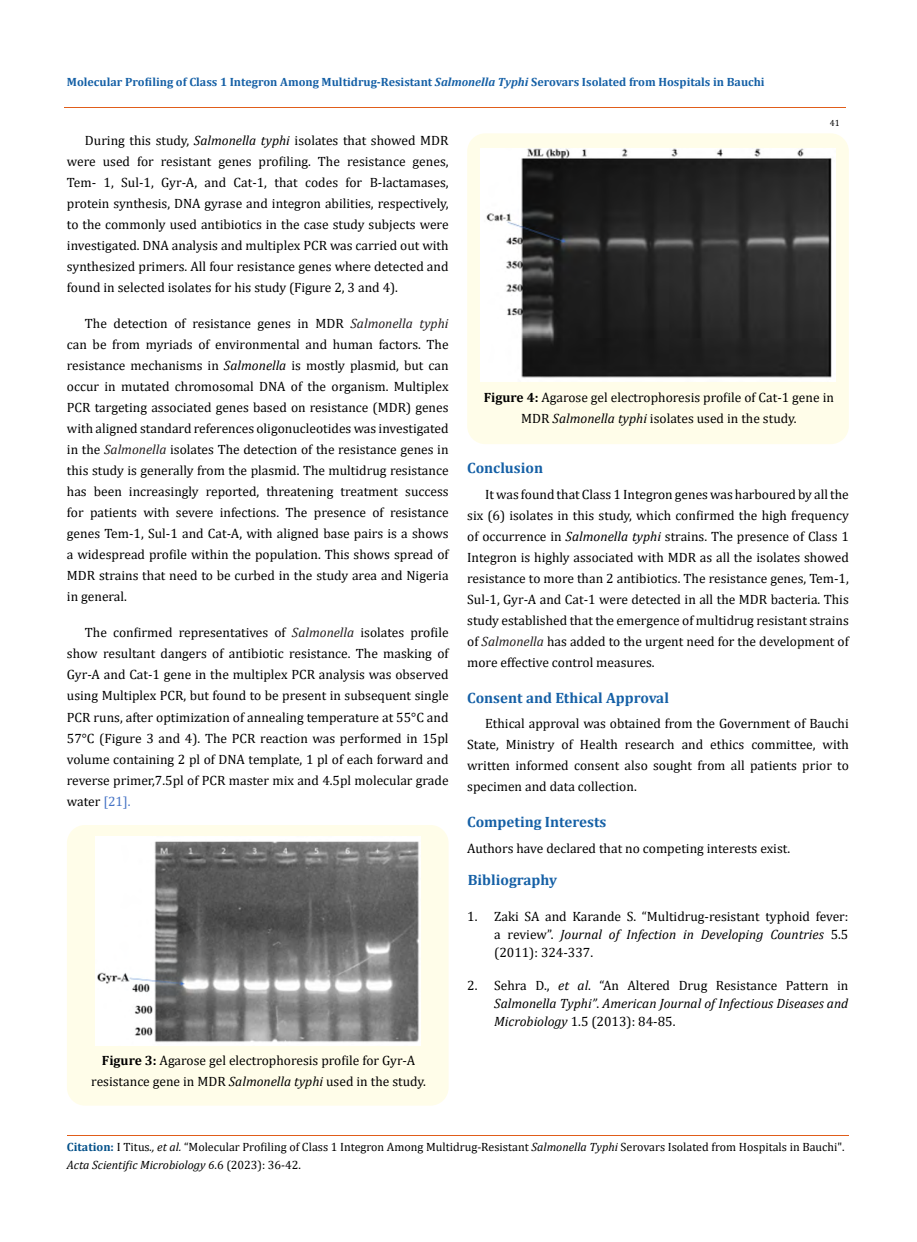
<style>
.page{position:relative;width:917px;height:1242px;background:#fff}
.page>*{position:absolute;margin:0;border:0;box-sizing:border-box;transform-origin:0 0}
.t1{font:700 15px "Cambria";color:#1560a6}
.t2{font:13.5px/21px "Cambria";color:#000;text-align:justify}
.t3{font:italic 13.5px/18px "Cambria";color:#000;text-align:justify}
.t4{font:12px/18px "Cambria";color:#000}
.t5{font:700 12px "Cambria";color:#1560a6}
.t6{font:9px "Cambria";color:#000}
.s1{font-style:italic}
.s2{font-style:italic;color:#231f20}
.s3{color:#4472c4}
.s4{font-weight:700}
.s5{font-style:normal}
.s6{font-weight:700;color:#035089}
</style>
<div class="page">
<div style="left:67px;top:825px;width:381px;height:281px;background:#fffde9;border-radius:18px"></div>
<img style="left:95px;top:836px;width:325px;height:209px">
<div style="left:467px;top:133px;width:381px;height:311px;background:#fffde9;border-radius:18px"></div>
<img style="left:480px;top:148px;width:355px;height:233px">
<hr style="left:64px;top:108px;width:781px;height:1px;background:#e05d1a">
<hr style="left:67px;top:1136px;width:781px;height:1px;background:#e05d1a">
<p class="t5" style="left:67px;top:73px;width:699px">Molecular Profiling of Class 1 Integron Among Multidrug-Resistant <span class="s1">Salmonella Typhi</span> Serovars Isolated from Hospitals in Bauchi</p>
<p class="t6" style="left:829px;top:118px;width:11px">41</p>
<p class="t2" style="left:67px;top:130px;width:383px;text-indent:18px">During this study, <span class="s1">Salmonella typhi</span> isolates that showed MDR were used for resistant genes profiling. The resistance genes, Tem- 1, Sul-1, Gyr-A, and Cat-1, that codes for B-lactamases, protein synthesis, DNA gyrase and integron abilities, respectively, to the commonly used antibiotics in the case study subjects were investigated. DNA analysis and multiplex PCR was carried out with synthesized primers. All four resistance genes where detected and found in selected isolates for his study (Figure 2, 3 and 4).</p>
<p class="t2" style="left:67px;top:313px;width:383px;text-indent:18px">The detection of resistance genes in MDR <span class="s2">Salmonella typhi </span>can be from myriads of environmental and human factors. The resistance mechanisms in <span class="s1">Salmonella</span> is mostly plasmid, but can occur in mutated chromosomal DNA of the organism. Multiplex PCR targeting associated genes based on resistance (MDR) genes with aligned standard references oligonucleotides was investigated in the <span class="s2">Salmonella</span> isolates The detection of the resistance genes in this study is generally from the plasmid. The multidrug resistance has been increasingly reported, threatening treatment success for patients with severe infections. The presence of resistance genes Tem-1, Sul-1 and Cat-A, with aligned base pairs is a shows a widespread profile within the population. This shows spread of MDR strains that need to be curbed in the study area and Nigeria in general.</p>
<p class="t2" style="left:67px;top:622px;width:383px;text-indent:18px">The confirmed representatives of <span class="s2">Salmonella</span> isolates profile show resultant dangers of antibiotic resistance. The masking of Gyr-A and Cat-1 gene in the multiplex PCR analysis was observed using Multiplex PCR, but found to be present in subsequent single PCR runs, after optimization of annealing temperature at 55°C and 57°C (Figure 3 and 4). The PCR reaction was performed in 15pl volume containing 2 pl of DNA template, 1 pl of each forward and reverse primer,7.5pl of PCR master mix and 4.5pl molecular grade water <span class="s3">[21].</span></p>
<p class="t2" style="left:91px;top:1050px;width:336px;text-align:center"><span class="s4">Figure 3:</span> Agarose gel electrophoresis profile for Gyr-A resistance gene in MDR <span class="s1">Salmonella typhi</span> used in the study.</p>
<p class="t2" style="left:483px;top:386px;width:352px;text-align:center"><span class="s4">Figure 4:</span> Agarose gel electrophoresis profile of Cat-1 gene in<br>MDR <span class="s1">Salmonella typhi</span> isolates used in the study.</p>
<p class="t1" style="left:467px;top:458px;width:77px">Conclusion</p>
<p class="t2" style="left:467px;top:484px;width:383px;text-indent:18px">It was found that Class 1 Integron genes was harboured by all the six (6) isolates in this study, which confirmed the high frequency of occurrence in <span class="s1">Salmonella typhi</span> strains. The presence of Class 1<br>Integron is highly associated with MDR as all the isolates showed resistance to more than 2 antibiotics. The resistance genes, Tem-1, Sul-1, Gyr-A and Cat-1 were detected in all the MDR bacteria. This study established that the emergence of multidrug resistant strains of <span class="s2">Salmonella</span> has added to the urgent need for the development of more effective control measures.</p>
<p class="t1" style="left:467px;top:687px;width:203px">Consent and Ethical Approval</p>
<p class="t2" style="left:467px;top:713px;width:383px;text-indent:18px">Ethical approval was obtained from the Government of Bauchi State, Ministry of Health research and ethics committee, with written informed consent also sought from all patients prior to specimen and data collection.</p>
<p class="t1" style="left:467px;top:812px;width:141px">Competing Interests</p>
<p class="t2" style="left:467px;top:838px;width:325px">Authors have declared that no competing interests exist.</p>
<p class="t1" style="left:468px;top:869px;width:91px">Bibliography</p>
<p class="t2" style="left:494px;top:907px;width:356px;line-height:18px;text-indent:-27px">1. Zaki SA and Karande S. “Multidrug-resistant typhoid fever: a review”. <span class="s1">Journal of Infection in Developing Countries</span> 5.5 (2011): 324-337.</p>
<p class="t3" style="left:494px;top:976px;width:356px;text-indent:-27px"><span class="s5">2. Sehra D.,</span> et al<span class="s5">. “An Altered Drug Resistance Pattern in </span>Salmonella Typhi”<span class="s5">.</span> American Journal of Infectious Diseases and Microbiology <span class="s5">1.5 (2013): 84-85.</span></p>
<p class="t4" style="left:67px;top:1138px;width:779px"><span class="s6">Citation:</span> I Titus<span class="s1">., et al.</span> “Molecular Profiling of Class 1 Integron Among Multidrug-Resistant <span class="s1">Salmonella Typhi</span> Serovars Isolated from Hospitals in Bauchi".<br><span class="s1">Acta Scientific Microbiology 6</span>.6 (2023): 36-42.</p>
</div>
